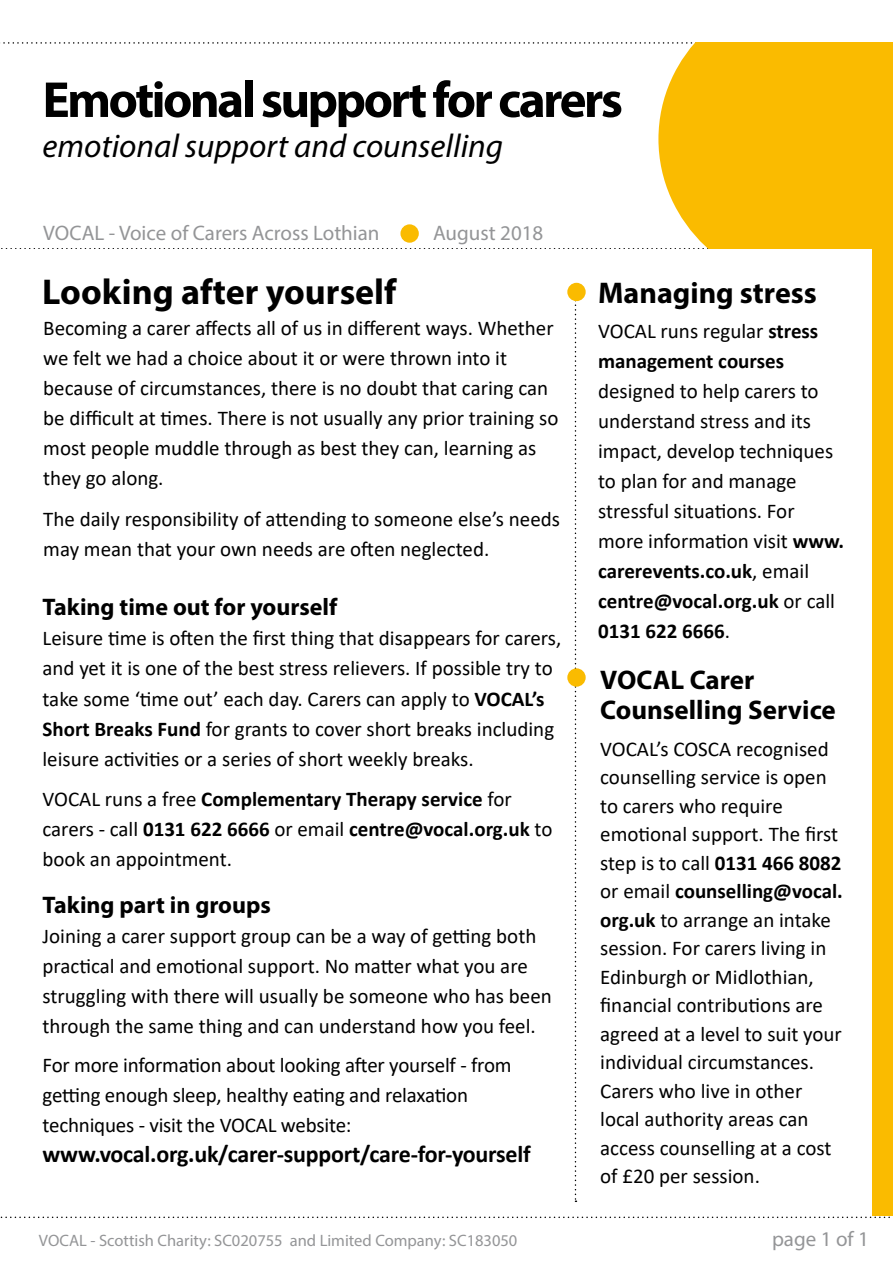
<style>
.page{position:relative;width:893px;height:1263px;background:#fff}
.page>*{position:absolute;margin:0;border:0;box-sizing:border-box;transform-origin:0 0}
.t1{font:700 51px "Myriad Pro";letter-spacing:-.05em;color:#000}
.t2{font:700 36px "Myriad Pro";color:#000}
.t3{font:italic 33px "Myriad Pro";color:#000}
.t4{font:700 30px "Myriad Pro";color:#000}
.t5{font:700 27px/30px "Myriad Pro";color:#000}
.t6{font:700 24px "Calibri";letter-spacing:-.01em;color:#000}
.t7{font:700 24px "Myriad Pro";color:#000}
.t8{font:21px/30px "Calibri";color:#000}
.t9{font:700 21px/30px "Calibri";color:#000}
.t10{font:21px "Myriad Pro";color:#949597}
.t11{font:16.5px "Myriad Pro";color:#949597}
.s1{font-weight:700}
.s2{font-weight:400}
</style>
<div class="page">
<svg style="left:1px;top:248px;width:657px;height:1px"></svg>
<svg style="left:0;top:42px;width:655px;height:2px"></svg>
<div style="left:658px;top:42px;width:235px;height:207px;background:#fabb00"></div>
<div style="left:400px;top:224px;width:19px;height:19px;background:#fabb00;border-radius:50%"></div>
<svg style="left:575px;top:301px;width:1px;height:901px"></svg>
<svg style="left:0;top:1216px;width:890px;height:2px"></svg>
<div style="left:567px;top:668px;width:19px;height:19px;background:#fabb00;border-radius:50%"></div>
<div style="left:872px;top:174px;width:21px;height:1041px;background:#fabb00"></div>
<div style="left:567px;top:283px;width:19px;height:18px;background:#fabb00;border-radius:50%"></div>
<h1 class="t1" style="left:43px;top:67px;width:582px">Emotional support for carers</h1>
<h3 class="t3" style="left:43px;top:125px;width:462px">emotional support and counselling</h3>
<p class="t10" style="left:43px;top:220px;width:338px">VOCAL - Voice of Carers Across Lothian</p>
<p class="t10" style="left:433px;top:220px;width:112px">August 2018</p>
<h2 class="t2" style="left:42px;top:268px;width:356px">Looking after yourself</h2>
<p class="t8" style="left:43px;top:313px;width:517px">Becoming a carer affects all of us in different ways. Whether we felt we had a choice about it or were thrown into it because of circumstances, there is no doubt that caring can be difficult at times. There is not usually any prior training so most people muddle through as best they can, learning as they go along.</p>
<p class="t8" style="left:43px;top:503px;width:518px">The daily responsibility of attending to someone else’s needs may mean that your own needs are often neglected.</p>
<p class="t7" style="left:43px;top:592px;width:296px">Taking time out for yourself</p>
<p class="t8" style="left:43px;top:623px;width:520px">Leisure time is often the first thing that disappears for carers, and yet it is one of the best stress relievers. If possible try to take some ‘time out’ each day. Carers can apply to <span class="s1">VOCAL’s Short Breaks Fund</span> for grants to cover short breaks including leisure activities or a series of short weekly breaks.</p>
<p class="t9" style="left:43px;top:784px;width:511px"><span class="s2">VOCAL runs a free</span> Complementary Therapy service <span class="s2">for carers - call</span> 0131 622 6666 <span class="s2">or email</span> centre@vocal.org.uk <span class="s2">to book an appointment.</span></p>
<p class="t7" style="left:43px;top:889px;width:230px">Taking part in groups</p>
<p class="t8" style="left:43px;top:920px;width:511px">Joining a carer support group can be a way of getting both practical and emotional support. No matter what you are struggling with there will usually be someone who has been through the same thing and can understand how you feel.</p>
<p class="t8" style="left:43px;top:1049px;width:471px">For more information about looking after yourself - from getting enough sleep, healthy eating and relaxation techniques - visit the VOCAL website:</p>
<p class="t6" style="left:43px;top:1136px;width:490px">www.vocal.org.uk/carer-support/care-for-yourself</p>
<p class="t11" style="left:39px;top:1230px;width:480px">VOCAL - Scottish Charity: SC020755 and Limited Company: SC183050</p>
<h3 class="t4" style="left:598px;top:274px;width:220px">Managing stress</h3>
<p class="t9" style="left:598px;top:316px;width:222px"><span class="s2">VOCAL runs regular</span> stress management courses</p>
<p class="t8" style="left:598px;top:375px;width:248px">designed to help carers to understand stress and its impact, develop techniques to plan for and manage stressful situations. For more information visit <span class="s1">www. carerevents.co.uk</span>, email <span class="s1">centre@vocal.org.uk</span> or call<br><span class="s1">0131 622 6666</span>.</p>
<p class="t5" style="left:600px;top:664px;width:237px">VOCAL Carer<br>Counselling Service</p>
<p class="t8" style="left:600px;top:734px;width:244px;line-height:28.5px">VOCAL’s COSCA recognised counselling service is open to carers who require emotional support. The first step is to call <span class="s1">0131 466 8082 </span>or email <span class="s1">counselling@vocal. org.uk</span> to arrange an intake session. For carers living in<br>Edinburgh or Midlothian, financial contributions are agreed at a level to suit your individual circumstances.<br>Carers who live in other local authority areas can access counselling at a cost of £20 per session.</p>
<p class="t10" style="left:772px;top:1226px;width:98px">page 1 of 1</p>
</div>
